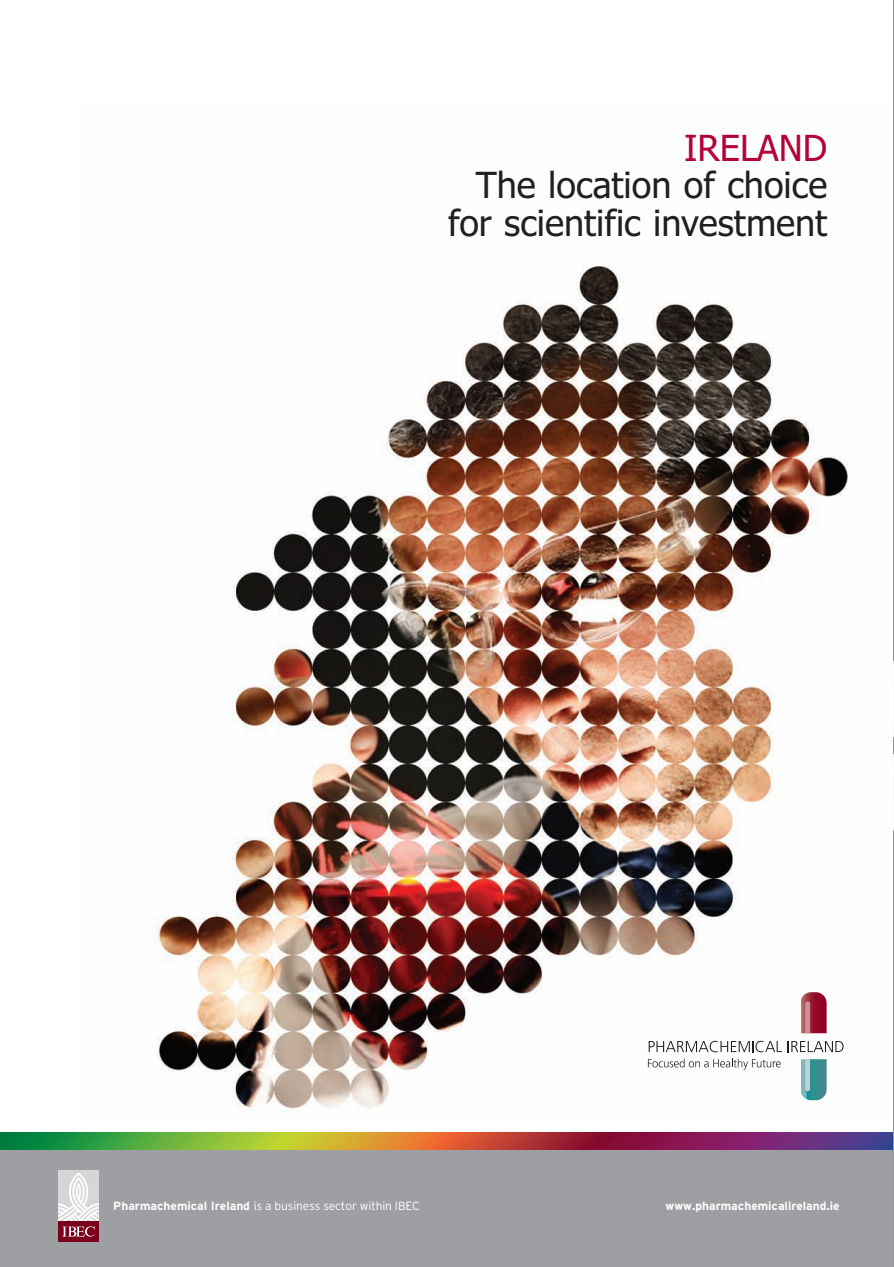
<style>
.page{position:relative;width:894px;height:1267px;background:#fff}
.page>*{position:absolute;margin:0;border:0;box-sizing:border-box;transform-origin:0 0}
.t1{font:36px/37.5px "Tahoma";color:#231f20;text-align:right}
.t2{font:36px "Tahoma";color:#b30437}
.t3{font:300 11.85px "Interstate";letter-spacing:-.005em;color:#fff}
.t4{font:700 11.85px "Interstate";color:#fff}
.s1{font-weight:700}
</style>
<div class="page">
<img style="left:156px;top:266px;width:692px;height:845px">
<svg style="left:800px;top:992px;width:26px;height:41px"></svg>
<svg style="left:800px;top:1059px;width:26px;height:41px"></svg>
<svg style="left:648px;top:1041px;width:195px;height:11px"></svg>
<svg style="left:647px;top:1058px;width:133px;height:12px"></svg>
<svg style="left:0;top:1132px;width:892px;height:17px;background:#886747"></svg>
<div style="left:0;top:1149px;width:892px;height:118px;background:#9d9fa2"></div>
<div style="left:58px;top:1170px;width:41px;height:51px;background:#d5d6d8"></div>
<div style="left:58px;top:1221px;width:41px;height:20px;background:#7b001b"></div>
<svg style="left:58px;top:1172px;width:41px;height:65px"></svg>
<hr style="left:892px;top:0;width:1px;height:1267px;background:#8b9699">
<img style="left:892px;top:658px;width:1px;height:269px">
<h1 class="t2" style="left:684px;top:127px;width:145px">IRELAND</h1>
<h1 class="t1" style="left:448px;top:167px;width:380px">The location of choice for scientific investment</h1>
<p class="t3" style="left:113px;top:1199px;width:308px"><span class="s1">Pharmachemical Ireland</span> is a business sector within IBEC</p>
<p class="t4" style="left:665px;top:1199px;width:166px">www.pharmachemicalireland.</p>
</div>
